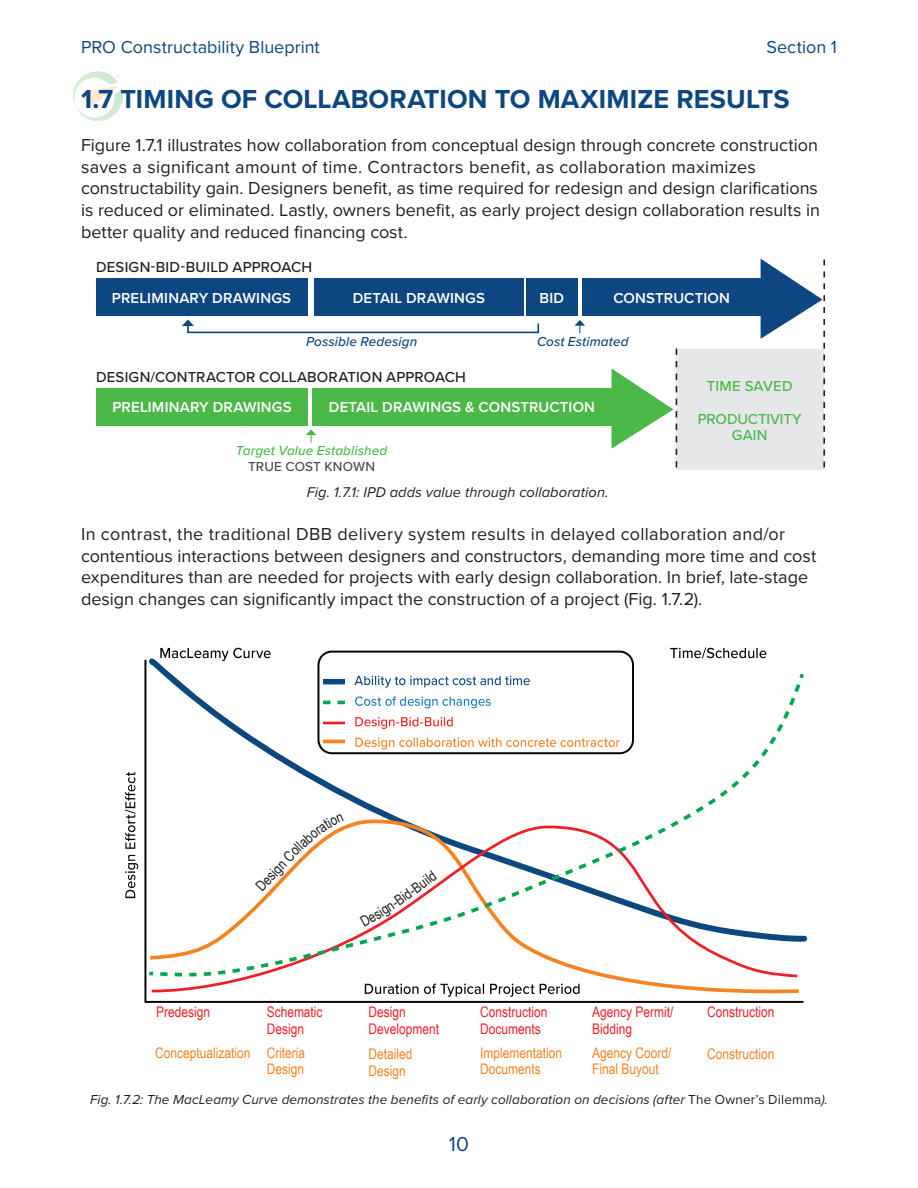
<style>
.page{position:relative;width:918px;height:1188px;background:#fff}
.page>*{position:absolute;margin:0;border:0;box-sizing:border-box;transform-origin:0 0}
.Head_blue{font:700 27px "Proxima Nova";letter-spacing:.005em;color:#0d4680}
.t1{font:21px "Proxima Nova";color:#0d4680}
.Body_text_12pt_no_indent{font:18px/21.6px "Proxima Nova";color:#231f20}
.t2{font:18px "Proxima Nova";color:#0d4680}
.Last_page_contact_info{font:600 15px "Proxima Nova";letter-spacing:.01em;color:#fff}
.Last_page_contact_info-2{font:500 15px "Proxima Nova";letter-spacing:.015em;color:#231f20}
.Last_page_contact_info-3{font:500 15px/16.2px "Proxima Nova";letter-spacing:-.005em;color:#4cb848;text-align:center}
.Last_page_contact_info-4{font:500 15px "Proxima Nova";letter-spacing:.015em;color:#4cb848}
.t3{font:italic 14.7px "Proxima Nova";letter-spacing:.005em;color:#231f20}
.t4{font:14.55px/16.5px "Arial Narrow";color:#f58320}
.t5{font:14.55px/16.5px "Arial Narrow";color:#ed2026}
.t6{font:14.55px "Arial Narrow";color:#231f20}
.t7{font:italic 13.5px "Proxima Nova";letter-spacing:.01em;color:#231f20}
.Last_page_contact_info-5{font:italic 500 13.5px "Proxima Nova";letter-spacing:.01em;color:#0d4680}
.Last_page_contact_info-6{font:italic 500 13.5px "Proxima Nova";letter-spacing:.005em;color:#4cb848}
.Last_page_contact_info-7{font:500 13.5px "Proxima Nova";letter-spacing:.015em;color:#4b4c4d}
.s1{font-style:normal}
</style>
<div class="page">
<svg style="left:73px;top:71px;width:50px;height:50px"></svg>
<svg style="left:160px;top:648px;width:111px;height:13px"></svg>
<svg style="left:670px;top:648px;width:96px;height:10px"></svg>
<svg style="left:125px;top:855px;width:13px;height:43px"></svg>
<svg style="left:125px;top:772px;width:11px;height:77px"></svg>
<svg style="left:146px;top:818px;width:657px;height:183px"></svg>
<svg style="left:149px;top:824px;width:651px;height:170px"></svg>
<svg style="left:146px;top:970px;width:10px;height:7px"></svg>
<svg style="left:156px;top:677px;width:649px;height:300px"></svg>
<svg style="left:796px;top:673px;width:9px;height:9px"></svg>
<svg style="left:317px;top:651px;width:317px;height:103px"></svg>
<div style="left:676px;top:349px;width:147px;height:121px;background:#e6e7e9"></div>
<div style="left:96px;top:279px;width:211px;height:37px;background:#0d4680"></div>
<div style="left:314px;top:279px;width:210px;height:37px;background:#0d4680"></div>
<div style="left:526px;top:279px;width:51px;height:37px;background:#0d4680"></div>
<div style="left:582px;top:279px;width:179px;height:37px;background:#0d4680"></div>
<div style="left:96px;top:388px;width:212px;height:37px;background:#4cb848"></div>
<div style="left:312px;top:388px;width:300px;height:37px;background:#4cb848"></div>
<svg style="left:182px;top:319px;width:358px;height:15px"></svg>
<svg style="left:575px;top:320px;width:10px;height:13px"></svg>
<svg style="left:306px;top:429px;width:10px;height:13px"></svg>
<svg style="left:612px;top:349px;width:65px;height:118px"></svg>
<svg style="left:761px;top:259px;width:64px;height:208px"></svg>
<svg style="left:255px;top:879px;width:13px;height:13px"></svg>
<svg style="left:283px;top:814px;width:61px;height:48px"></svg>
<svg style="left:360px;top:888px;width:53px;height:39px"></svg>
<p class="t2" style="left:81px;top:34px;width:240px">PRO Constructability Blueprint</p>
<p class="t2" style="left:767px;top:34px;width:72px">Section 1</p>
<p class="Head_blue" style="left:81px;top:79px;width:710px">1.7 TIMING OF COLLABORATION TO MAXIMIZE RESULTS</p>
<p class="Body_text_12pt_no_indent" style="left:81px;top:134px;width:741px">Figure 1.7.1 illustrates how collaboration from conceptual design through concrete construction saves a significant amount of time. Contractors benefit, as collaboration maximizes constructability gain. Designers benefit, as time required for redesign and design clarifications is reduced or eliminated. Lastly, owners benefit, as early project design collaboration results in better quality and reduced financing cost.</p>
<p class="Last_page_contact_info-2" style="left:96px;top:256px;width:218px">DESIGN-BID-BUILD APPROACH</p>
<p class="Last_page_contact_info" style="left:112px;top:287px;width:181px">PRELIMINARY DRAWINGS</p>
<p class="Last_page_contact_info" style="left:353px;top:287px;width:134px">DETAIL DRAWINGS</p>
<p class="Last_page_contact_info" style="left:539px;top:287px;width:26px">BID</p>
<p class="Last_page_contact_info" style="left:613px;top:287px;width:118px">CONSTRUCTION</p>
<p class="Last_page_contact_info-5" style="left:306px;top:331px;width:113px">Possible Redesign</p>
<p class="Last_page_contact_info-5" style="left:537px;top:331px;width:93px">Cost Estimated</p>
<p class="Last_page_contact_info-2" style="left:96px;top:366px;width:371px">DESIGN/CONTRACTOR COLLABORATION APPROACH</p>
<p class="Last_page_contact_info" style="left:112px;top:396px;width:181px">PRELIMINARY DRAWINGS</p>
<p class="Last_page_contact_info" style="left:329px;top:396px;width:268px">DETAIL DRAWINGS &amp; CONSTRUCTION</p>
<p class="Last_page_contact_info-4" style="left:707px;top:375px;width:87px">TIME SAVED</p>
<p class="Last_page_contact_info-3" style="left:698px;top:410px;width:105px">PRODUCTIVITY<br>GAIN</p>
<p class="Last_page_contact_info-6" style="left:236px;top:441px;width:153px">Target Value Established</p>
<p class="Last_page_contact_info-7" style="left:248px;top:457px;width:129px">TRUE COST KNOWN</p>
<p class="t3" style="left:307px;top:481px;width:303px">Fig. 1.7.1: IPD adds value through collaboration.</p>
<p class="Body_text_12pt_no_indent" style="left:81px;top:522px;width:737px">In contrast, the traditional DBB delivery system results in delayed collaboration and/or contentious interactions between designers and constructors, demanding more time and cost expenditures than are needed for projects with early design collaboration. In brief, late-stage design changes can significantly impact the construction of a project (Fig. 1.7.2).</p>
<p class="t6" style="left:257px;top:875px;width:30px;rotate:-47deg">esign</p>
<p class="t6" style="left:404px;top:883px;width:32px;rotate:-36deg">-Build</p>
<p class="t5" style="left:156px;top:1003px;width:55px">Predesign</p>
<p class="t5" style="left:267px;top:1003px;width:57px">Schematic<br>Design</p>
<p class="t5" style="left:368px;top:1003px;width:72px">Design<br>Development</p>
<p class="t5" style="left:480px;top:1003px;width:69px">Construction<br>Documents</p>
<p class="t5" style="left:592px;top:1003px;width:83px">Agency Permit/<br>Bidding</p>
<p class="t5" style="left:707px;top:1003px;width:69px">Construction</p>
<p class="t4" style="left:267px;top:1044px;width:40px">Criteria<br>Design</p>
<p class="t4" style="left:368px;top:1045px;width:45px">Detailed<br>Design</p>
<p class="t4" style="left:480px;top:1044px;width:83px">Implementation<br>Documents</p>
<p class="t4" style="left:592px;top:1044px;width:81px">Agency Coord/<br>Final Buyout</p>
<p class="t4" style="left:155px;top:1044px;width:97px">Conceptualization</p>
<p class="t4" style="left:707px;top:1045px;width:69px">Construction</p>
<p class="t7" style="left:90px;top:1089px;width:739px">Fig. 1.7.2: The MacLeamy Curve demonstrates the benefits of early collaboration on decisions (after <span class="s1">The Owner’s Dilemma</span>).</p>
<p class="t1" style="left:449px;top:1128px;width:22px">10</p>
</div>
